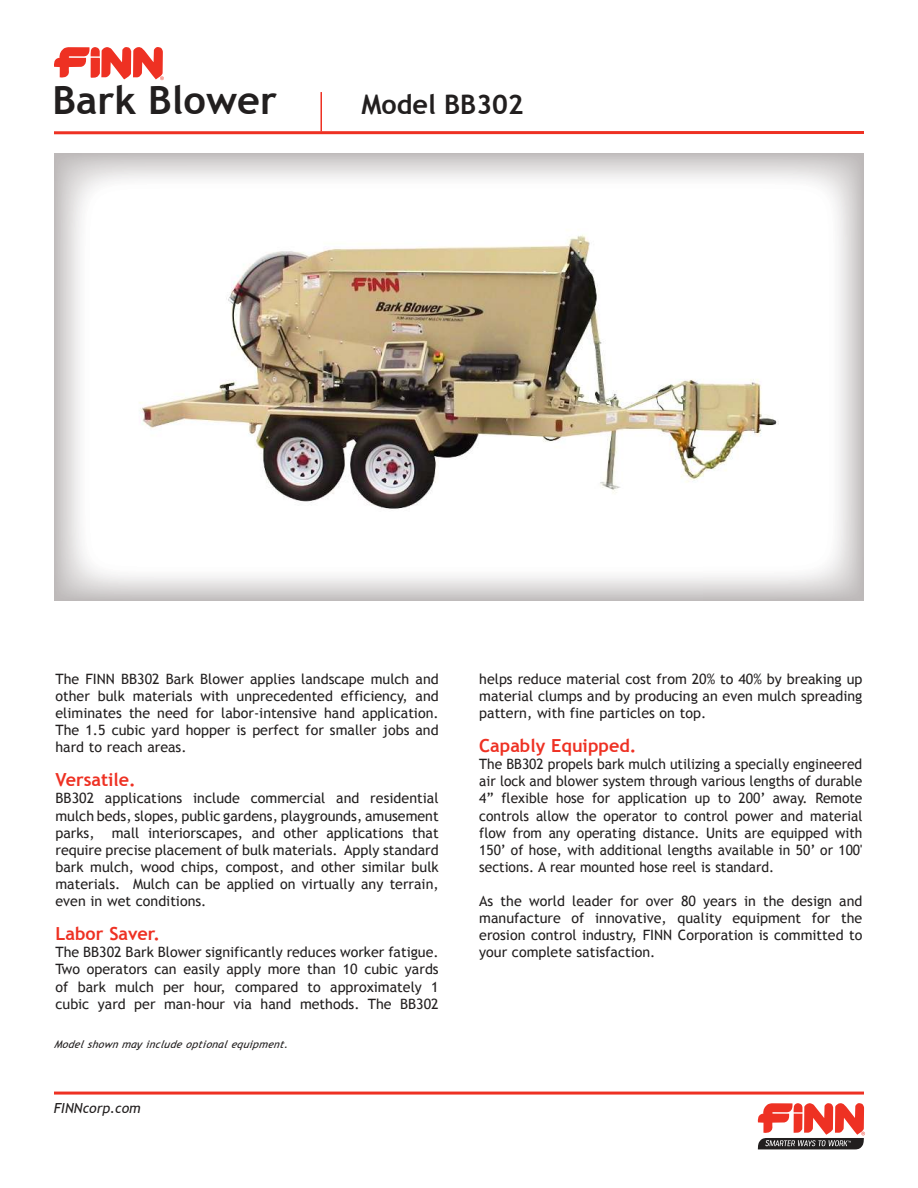
<style>
.page{position:relative;width:918px;height:1188px;background:#fff}
.page>*{position:absolute;margin:0;border:0;box-sizing:border-box;transform-origin:0 0}
.t1{font:700 39px "Trebuchet MS";color:#221f1f}
.t2{font:700 27px "Trebuchet MS";color:#221f1f}
.t3{font:700 18px "Trebuchet MS";color:#ee3123}
.t4{font:14.25px/17.1px "Trebuchet MS";color:#221f1f;text-align:justify}
.t5{font:italic 13.8px "Trebuchet MS";color:#221f1f}
.t6{font:italic 10.5px "Trebuchet MS";letter-spacing:.025em;color:#221f1f}
</style>
<div class="page">
<hr style="left:54px;top:1092px;width:810px;height:3px;background:#ee3123">
<svg style="left:758px;top:1103px;width:107px;height:46px"></svg>
<hr style="left:320px;top:92px;width:2px;height:40px;background:#ee3123">
<svg style="left:54px;top:47px;width:110px;height:33px"></svg>
<hr style="left:54px;top:131px;width:810px;height:3px;background:#ee3123">
<img style="left:138px;top:229px;width:641px;height:283px">
<h1 class="t1" style="left:53px;top:85px;width:226px">Bark Blower</h1>
<h2 class="t2" style="left:362px;top:94px;width:164px">Model BB302</h2>
<p class="t4" style="left:56px;top:671px;width:385px">The FINN BB302 Bark Blower applies landscape mulch and other bulk materials with unprecedented efficiency, and eliminates the need for labor-intensive hand application.<br>The 1.5 cubic yard hopper is perfect for smaller jobs and hard to reach areas.</p>
<p class="t3" style="left:56px;top:773px;width:82px">Versatile.</p>
<p class="t4" style="left:56px;top:791px;width:385px">BB302 applications include commercial and residential mulch beds, slopes, public gardens, playgrounds, amusement parks, mall interiorscapes, and other applications that require precise placement of bulk materials. Apply standard bark mulch, wood chips, compost, and other similar bulk materials. Mulch can be applied on virtually any terrain, even in wet conditions.</p>
<p class="t3" style="left:56px;top:927px;width:106px">Labor Saver.</p>
<p class="t4" style="left:56px;top:945px;width:385px">The BB302 Bark Blower significantly reduces worker fatigue.<br>Two operators can easily apply more than 10 cubic yards of bark mulch per hour, compared to approximately 1 cubic yard per man-hour via hand methods. The BB302</p>
<p class="t6" style="left:54px;top:1040px;width:237px">Model shown may include op tional equipment.</p>
<p class="t5" style="left:54px;top:1103px;width:88px">FINNcorp.com</p>
<p class="t4" style="left:479px;top:671px;width:385px">helps reduce material cost from 20% to 40% by breaking up material clumps and by producing an even mulch spreading pattern, with fine particles on top.</p>
<p class="t3" style="left:479px;top:739px;width:159px">Capably Equipped.</p>
<p class="t4" style="left:479px;top:757px;width:385px">The BB302 propels bark mulch utilizing a specially engineered air lock and blower system through various lengths of durable 4” flexible hose for application up to 200’ away. Remote controls allow the operator to control power and material flow from any operating distance. Units are equipped with 150’ of hose, with additional lengths available in 50’ or 100' sections. A rear mounted hose reel is standard.</p>
<p class="t4" style="left:479px;top:894px;width:385px">As the world leader for over 80 years in the design and manufacture of innovative, quality equipment for the erosion control industry, FINN Corporation is committed to your complete satisfaction.</p>
</div>
